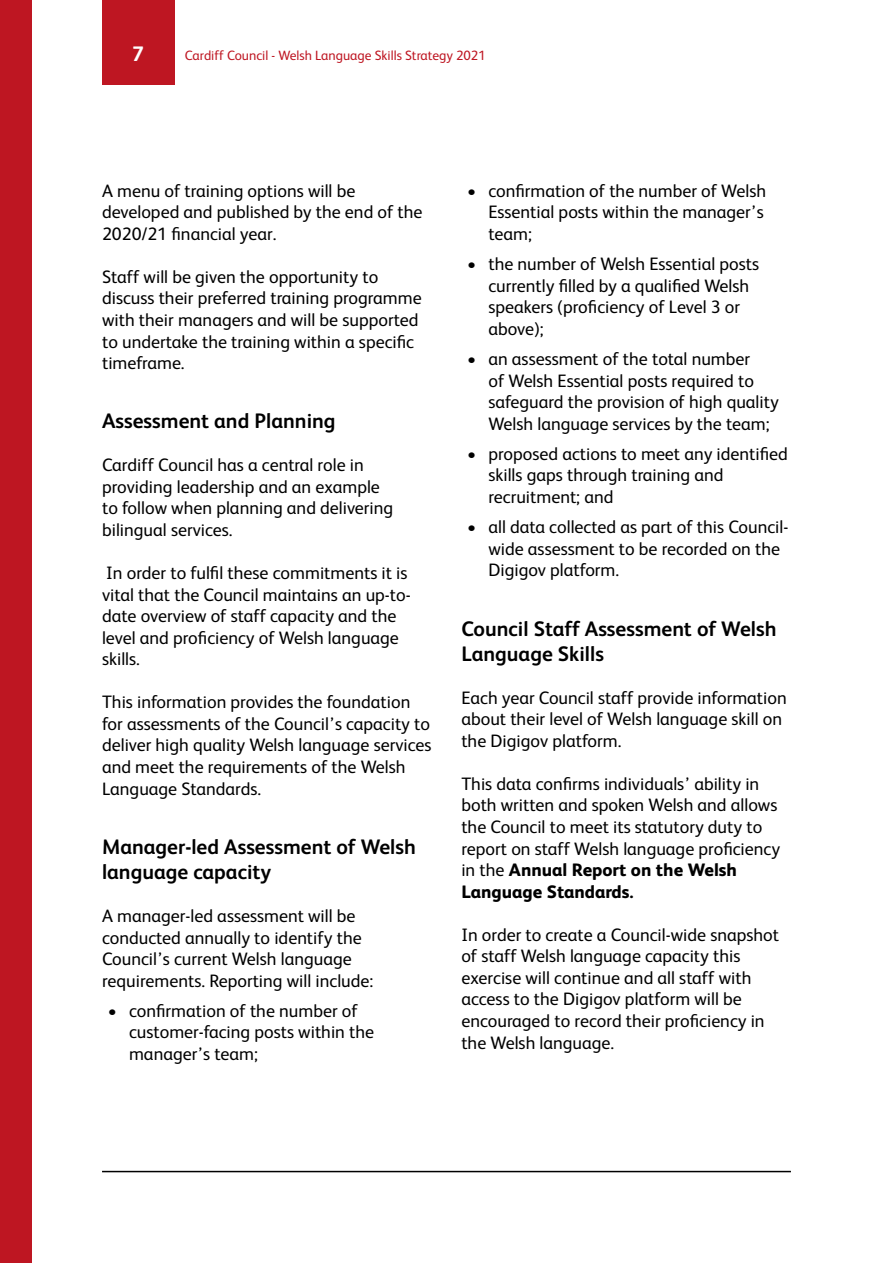
<style>
.page{position:relative;width:893px;height:1263px;background:#fff}
.page>*{position:absolute;margin:0;border:0;box-sizing:border-box;transform-origin:0 0}
.t1{font:700 21px/25.2px "FS Albert";color:#000}
.t2{font:700 21px "FS Albert";color:#fff}
.t3{font:18px/21.6px "FS Albert";color:#000}
.t4{font:13.5px "FS Albert";color:#be1622}
.s1{font-weight:800}
</style>
<div class="page">
<div style="left:102px;top:0;width:72px;height:85px;background:#be1622"></div>
<div style="left:0;top:0;width:32px;height:1263px;background:#be1622"></div>
<hr style="left:102px;top:1171px;width:689px;height:1px;background:#000">
<p class="t2" style="left:132px;top:39px;width:13px">7</p>
<p class="t4" style="left:185px;top:47px;width:302px">Cardiff Council - Welsh Language Skills Strategy 2021</p>
<p class="t3" style="left:102px;top:179px;width:322px">A menu of training options will be developed and published by the end of the<br>2020/21 financial year.</p>
<p class="t3" style="left:102px;top:265px;width:321px">Staff will be given the opportunity to discuss their preferred training programme with their managers and will be supported to undertake the training within a specific timeframe.</p>
<p class="t1" style="left:102px;top:408px;width:235px">Assessment and Planning</p>
<p class="t3" style="left:102px;top:453px;width:293px">Cardiff Council has a central role in providing leadership and an example to follow when planning and delivering bilingual services.</p>
<p class="t3" style="left:102px;top:561px;width:310px">In order to fulfil these commitments it is vital that the Council maintains an up-to&shy;date overview of staff capacity and the level and proficiency of Welsh language skills.</p>
<p class="t3" style="left:102px;top:690px;width:331px">This information provides the foundation for assessments of the Council’s capacity to deliver high quality Welsh language services and meet the requirements of the Welsh Language Standards.</p>
<p class="t1" style="left:102px;top:833px;width:315px">Manager-led Assessment of Welsh language capacity</p>
<p class="t3" style="left:102px;top:904px;width:273px">A manager-led assessment will be conducted annually to identify the Council’s current Welsh language requirements. Reporting will include:</p>
<p class="t3" style="left:129px;top:999px;width:247px;text-indent:-21px">• confirmation of the number of customer-facing posts within the manager’s team;</p>
<p class="t3" style="left:488px;top:179px;width:279px;text-indent:-21px">• confirmation of the number of Welsh<br>Essential posts within the manager’s team;</p>
<p class="t3" style="left:488px;top:252px;width:272px;text-indent:-21px">• the number of Welsh Essential posts currently filled by a qualified Welsh speakers (proficiency of Level 3 or above);</p>
<p class="t3" style="left:488px;top:347px;width:292px;text-indent:-21px">• an assessment of the total number<br>of Welsh Essential posts required to safeguard the provision of high quality Welsh language services by the team;</p>
<p class="t3" style="left:488px;top:442px;width:301px;text-indent:-21px">• proposed actions to meet any identified skills gaps through training and recruitment; and</p>
<p class="t3" style="left:488px;top:515px;width:301px;text-indent:-21px">• all data collected as part of this Council&shy;wide assessment to be recorded on the<br>Digigov platform.</p>
<p class="t1" style="left:461px;top:615px;width:317px">Council Staff Assessment of Welsh<br>Language Skills</p>
<p class="t3" style="left:461px;top:686px;width:327px">Each year Council staff provide information about their level of Welsh language skill on the Digigov platform.</p>
<p class="t3" style="left:461px;top:772px;width:320px">This data confirms individuals’ ability in both written and spoken Welsh and allows the Council to meet its statutory duty to report on staff Welsh language proficiency in the <span class="s1">Annual Report on the Welsh Language Standards.</span></p>
<p class="t3" style="left:461px;top:923px;width:319px">In order to create a Council-wide snapshot of staff Welsh language capacity this exercise will continue and all staff with access to the Digigov platform will be encouraged to record their proficiency in the Welsh language.</p>
</div>
